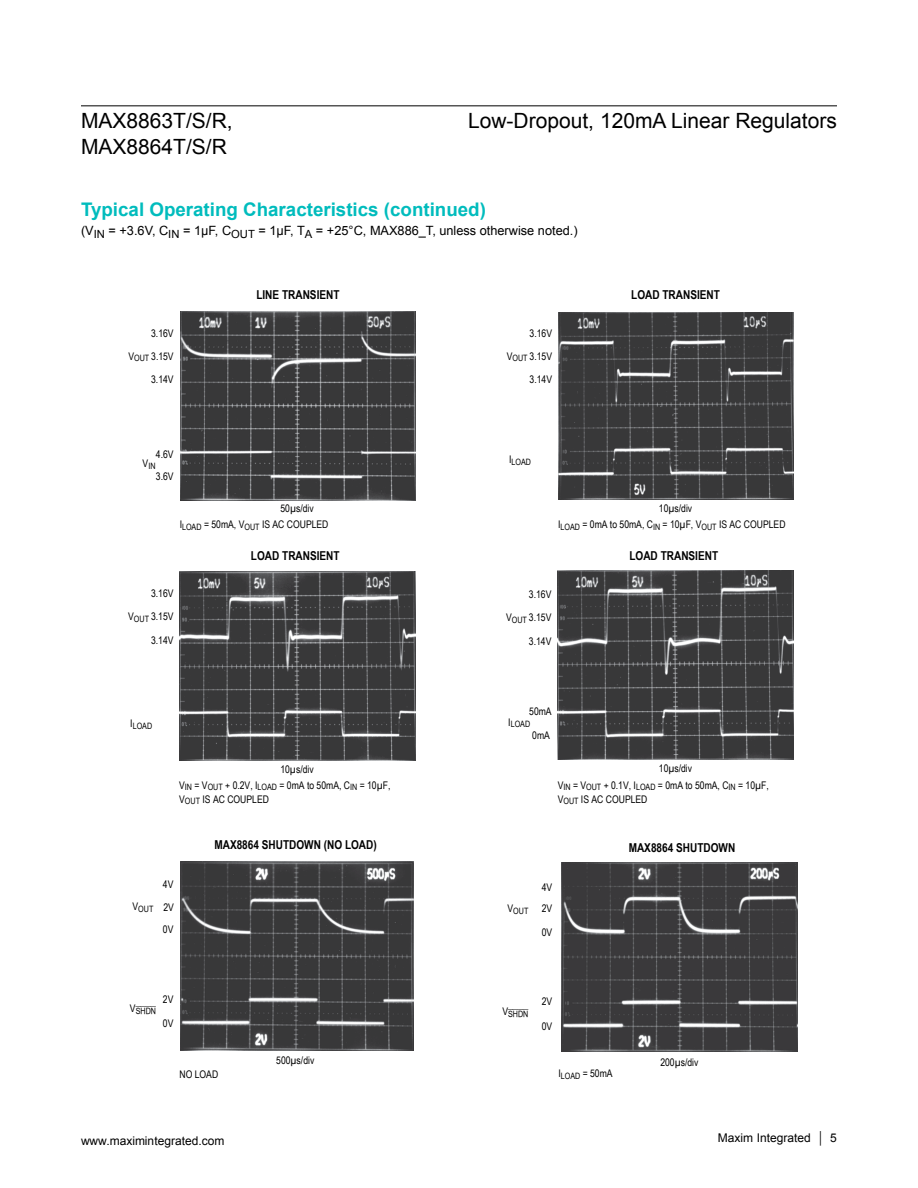
<style>
.page{position:relative;width:918px;height:1188px;background:#fff}
.page>*{position:absolute;margin:0;border:0;box-sizing:border-box;transform-origin:0 0}
.t1{font:21px/25.2px "Arial";color:#000}
.t2{font:700 18.75px "Arial";color:#00bcbd}
.t3{font:12.75px "Arial";color:#000}
.t4{font:700 12.3px "Arial Narrow";color:#000}
.t5{font:12px "Arial";color:#000}
.t6{font:10.5px/22.8px "Arial Narrow";color:#000;text-align:right}
.t7{font:8.7px "Arial Narrow";color:#000}
.t8{font:8.7px "Arial Narrow Overbar";color:#000}
</style>
<div class="page">
<img style="left:181px;top:312px;width:234px;height:188px">
<img style="left:558px;top:312px;width:235px;height:187px">
<img style="left:179px;top:571px;width:237px;height:189px">
<img style="left:557px;top:571px;width:237px;height:189px">
<img style="left:181px;top:861px;width:233px;height:189px">
<img style="left:561px;top:862px;width:236px;height:190px">
<hr style="left:81px;top:105px;width:756px;height:1px;background:#000">
<h1 class="t1" style="left:81px;top:109px;width:153px">MAX8863T/S/R,<br>MAX8864T/S/R</h1>
<h1 class="t1" style="left:468px;top:109px;width:370px">Low-Dropout, 120mA Linear Regulators</h1>
<h2 class="t2" style="left:81px;top:197px;width:406px">Typical Operating Characteristics (continued)</h2>
<p class="t3" style="left:81px;top:222px;width:498px">(V<sub>IN</sub> = +3.6V, C<sub>IN</sub> = 1μF, C<sub>OUT</sub> = 1μF, T<sub>A</sub> = +25°C, MAX886_T, unless otherwise noted.)</p>
<p class="t4" style="left:256px;top:286px;width:85px">LINE TRANSIENT</p>
<p class="t6" style="left:128px;top:321px;width:47px">3.16V<br>V<sub>OUT</sub> 3.15V</p>
<p class="t6" style="left:151px;top:368px;width:24px">3.14V</p>
<p class="t6" style="left:507px;top:321px;width:47px">3.16V<br>V<sub>OUT</sub> 3.15V</p>
<p class="t6" style="left:530px;top:368px;width:24px">3.14V</p>
<p class="t6" style="left:156px;top:443px;width:19px;line-height:21.9px;text-align:left">4.6V<br>3.6V</p>
<p class="t7" style="left:143px;top:460px;width:14px"><sup>V</sup>IN</p>
<p class="t7" style="left:509px;top:455px;width:23px"><sup>I</sup>LOAD</p>
<p class="t6" style="left:280px;top:497px;width:35px">50µs/div</p>
<p class="t4" style="left:631px;top:286px;width:90px">LOAD TRANSIENT</p>
<p class="t6" style="left:659px;top:497px;width:35px">10µs/div</p>
<p class="t6" style="left:180px;top:512px;width:150px">I<sub>LOAD</sub> = 50mA, V<sub>OUT</sub> IS AC COUPLED</p>
<p class="t6" style="left:558px;top:512px;width:229px">I<sub>LOAD</sub> = 0mA to 50mA, C<sub>IN</sub> = 10µF, V<sub>OUT</sub> IS AC COUPLED</p>
<p class="t4" style="left:251px;top:546px;width:90px">LOAD TRANSIENT</p>
<p class="t4" style="left:629px;top:546px;width:90px">LOAD TRANSIENT</p>
<p class="t6" style="left:128px;top:582px;width:47px">3.16V<br>V<sub>OUT</sub> 3.15V</p>
<p class="t6" style="left:151px;top:628px;width:24px">3.14V</p>
<p class="t6" style="left:506px;top:583px;width:47px">3.16V<br>V<sub>OUT</sub> 3.15V</p>
<p class="t6" style="left:529px;top:629px;width:24px">3.14V</p>
<p class="t6" style="left:529px;top:699px;width:24px">50mA</p>
<p class="t7" style="left:130px;top:719px;width:23px"><sup>I</sup>LOAD</p>
<p class="t7" style="left:508px;top:718px;width:23px"><sup>I</sup>LOAD</p>
<p class="t6" style="left:532px;top:723px;width:19px">0mA</p>
<p class="t6" style="left:280px;top:757px;width:35px">10µs/div</p>
<p class="t6" style="left:659px;top:757px;width:35px">10µs/div</p>
<p class="t6" style="left:179px;top:777px;width:213px;line-height:14px;text-align:left">V<sub>IN</sub> = V<sub>OUT</sub> + 0.2V, I<sub>LOAD</sub> = 0mA to 50mA, C<sub>IN</sub> = 10µF,<br>V<sub>OUT</sub> IS AC COUPLED</p>
<p class="t6" style="left:558px;top:777px;width:213px;line-height:14px;text-align:left">V<sub>IN</sub> = V<sub>OUT</sub> + 0.1V, I<sub>LOAD</sub> = 0mA to 50mA, C<sub>IN</sub> = 10µF,<br>V<sub>OUT</sub> IS AC COUPLED</p>
<p class="t4" style="left:214px;top:836px;width:164px">MAX8864 SHUTDOWN (NO LOAD)</p>
<p class="t4" style="left:629px;top:838px;width:108px">MAX8864 SHUTDOWN</p>
<p class="t7" style="left:133px;top:902px;width:22px"><sup>V</sup>OUT</p>
<p class="t6" style="left:163px;top:872px;width:12px">4V</p>
<p class="t6" style="left:163px;top:895px;width:12px">2V</p>
<p class="t6" style="left:163px;top:918px;width:12px">0V</p>
<p class="t7" style="left:508px;top:904px;width:22px"><sup>V</sup>OUT</p>
<p class="t6" style="left:542px;top:876px;width:12px;line-height:21.9px;text-align:left">4V<br>2V</p>
<p class="t6" style="left:542px;top:921px;width:12px">0V</p>
<p class="t6" style="left:163px;top:987px;width:12px">2V</p>
<p class="t8" style="left:130px;top:1005px;width:28px"><sup>V</sup>SHDN</p>
<p class="t8" style="left:502px;top:1007px;width:28px"><sup>V</sup>SHDN</p>
<p class="t6" style="left:542px;top:990px;width:12px">2V</p>
<p class="t6" style="left:163px;top:1012px;width:12px">0V</p>
<p class="t6" style="left:542px;top:1014px;width:12px">0V</p>
<p class="t6" style="left:276px;top:1049px;width:40px">500µs/div</p>
<p class="t6" style="left:660px;top:1050px;width:40px">200µs/div</p>
<p class="t6" style="left:179px;top:1063px;width:40px">NO LOAD</p>
<p class="t6" style="left:558px;top:1062px;width:56px">I<sub>LOAD</sub> = 50mA</p>
<p class="t5" style="left:81px;top:1133px;width:145px">www.maximintegrated.com</p>
<p class="t5" style="left:718px;top:1130px;width:121px">Maxim Integrated │ 5</p>
</div>
